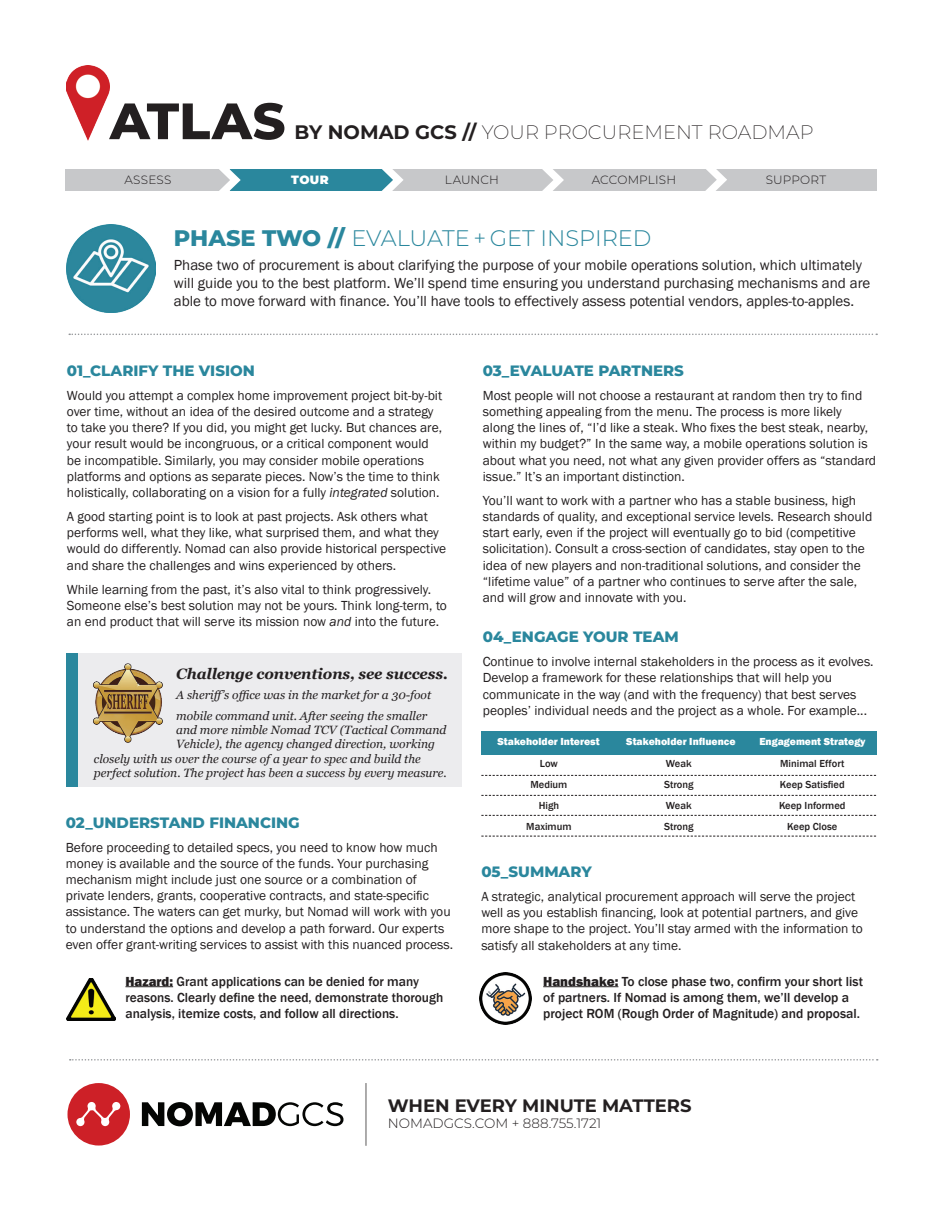
<style>
.page{position:relative;width:945px;height:1215px;background:#fff}
.page>*{position:absolute;margin:0;border:0;box-sizing:border-box;transform-origin:0 0}
.t1{font:800 51px "Montserrat";letter-spacing:.005em;color:#231f20}
.t2{font:300 22.5px "Montserrat";color:#2a879d}
.t3{font:200 19.5px "Montserrat";color:#231f20}
.t4{font:700 18px "Montserrat";color:#231f20}
.t5{font:15px/18px "Franklin Gothic";color:#231f20}
.t6{font:800 15px "Montserrat";color:#2a879d}
.t7{font:italic 700 15px "Georgia";letter-spacing:-.01em;color:#231f20}
.t8{font:13.5px/16.2px "Franklin Gothic";color:#231f20}
.t9{font:500 13.5px/16.2px "Franklin Gothic";color:#231f20}
.t10{font:300 13.5px "Montserrat";color:#231f20}
.t11{font:italic 12px/20.4px "Georgia";color:#231f20}
.t12{font:300 12px "Montserrat";letter-spacing:.015em;color:#231f20}
.t13{font:900 12px "Montserrat";color:#fff}
.t14{font:500 10.5px "Franklin Gothic";color:#231f20}
.t15{font:800 10.5px "Franklin Gothic";color:#fff}
.s1{font-weight:700}
.s2{font-weight:800}
.s3{font-style:italic}
</style>
<div class="page">
<div style="left:217px;top:169px;width:176px;height:22px;background:#2a879d"></div>
<div style="left:481px;top:731px;width:396px;height:23px;background:#2a879d"></div>
<img style="left:67px;top:66px;width:42px;height:74px">
<div style="left:67px;top:653px;width:12px;height:134px;background:#2a879d"></div>
<div style="left:79px;top:653px;width:383px;height:134px;background:#ececee"></div>
<svg style="left:69px;top:334px;width:808px;height:1px"></svg>
<img style="left:67px;top:978px;width:48px;height:43px">
<hr style="left:125px;top:986px;width:48px;height:1px;background:#231f20">
<img style="left:480px;top:972px;width:52px;height:52px">
<hr style="left:543px;top:986px;width:75px;height:1px;background:#231f20">
<div style="left:66px;top:169px;width:164px;height:22px;background:#c7c8ca"></div>
<div style="left:393px;top:169px;width:160px;height:22px;background:#c7c8ca"></div>
<div style="left:550px;top:169px;width:166px;height:21px;background:#c7c8ca"></div>
<div style="left:715px;top:169px;width:162px;height:21px;background:#c7c8ca"></div>
<svg style="left:542px;top:169px;width:22px;height:22px"></svg>
<svg style="left:704px;top:169px;width:23px;height:22px"></svg>
<img style="left:67px;top:224px;width:88px;height:89px">
<img style="left:93px;top:663px;width:70px;height:80px">
<svg style="left:481px;top:775px;width:395px;height:1px"></svg>
<svg style="left:481px;top:795px;width:395px;height:1px"></svg>
<svg style="left:481px;top:815px;width:395px;height:1px"></svg>
<svg style="left:481px;top:836px;width:395px;height:1px"></svg>
<svg style="left:219px;top:169px;width:22px;height:22px"></svg>
<svg style="left:381px;top:169px;width:23px;height:22px"></svg>
<hr style="left:365px;top:1083px;width:2px;height:63px;background:#231f20">
<svg style="left:70px;top:1059px;width:808px;height:2px"></svg>
<svg style="left:68px;top:1083px;width:62px;height:63px"></svg>
<svg style="left:142px;top:1102px;width:201px;height:24px"></svg>
<p class="t1" style="left:110px;top:84px;width:177px">ATLAS</p>
<p class="t3" style="left:295px;top:119px;width:521px"><span class="s1">BY NOMAD GCS //</span> YOUR PROCUREMENT ROADMAP</p>
<p class="t12" style="left:124px;top:172px;width:49px">ASSESS</p>
<p class="t13" style="left:291px;top:171px;width:39px">TOUR</p>
<p class="t12" style="left:445px;top:172px;width:56px">LAUNCH</p>
<p class="t12" style="left:592px;top:172px;width:86px">ACCOMPLISH</p>
<p class="t12" style="left:766px;top:172px;width:62px">SUPPORT</p>
<p class="t2" style="left:174px;top:223px;width:479px"><span class="s2">PHASE TWO //</span> EVALUATE + GET INSPIRED</p>
<p class="t5" style="left:174px;top:257px;width:698px">Phase two of procurement is about clarifying the purpose of your mobile operations solution, which ultimately will guide you to the best platform. We’ll spend time ensuring you understand purchasing mechanisms and are able to move forward with finance. You’ll have tools to effectively assess potential vendors, apples-to-apples.</p>
<p class="t6" style="left:67px;top:360px;width:189px">01_CLARIFY THE VISION</p>
<p class="t8" style="left:67px;top:388px;width:377px">Would you attempt a complex home improvement project bit-by-bit over time, without an idea of the desired outcome and a strategy to take you there? If you did, you might get lucky. But chances are, your result would be incongruous, or a critical component would be incompatible. Similarly, you may consider mobile operations platforms and options as separate pieces. Now’s the time to think holistically, collaborating on a vision for a fully <span class="s3">integrated</span> solution.</p>
<p class="t8" style="left:67px;top:509px;width:381px">A good starting point is to look at past projects. Ask others what performs well, what they like, what surprised them, and what they would do differently. Nomad can also provide historical perspective and share the challenges and wins experienced by others.</p>
<p class="t8" style="left:67px;top:581px;width:382px">While learning from the past, it’s also vital to think progressively.<br>Someone else’s best solution may not be yours. Think long-term, to an end product that will serve its mission now <span class="s3">and</span> into the future.</p>
<p class="t7" style="left:176px;top:664px;width:273px">Challenge conventions, see success.</p>
<p class="t11" style="left:176px;top:685px;width:257px">A sheriff’s office was in the market for a 30-foot mobile command unit. After seeing the smaller</p>
<p class="t11" style="left:176px;top:720px;width:272px">and more nimble Nomad TCV (Tactical Command</p>
<p class="t11" style="left:176px;top:734px;width:260px">Vehicle), the agency changed direction, working</p>
<p class="t11" style="left:94px;top:748px;width:328px">closely with us over the course of a year to spec and build the</p>
<p class="t11" style="left:94px;top:763px;width:354px">perfect solution. The project has been a success by every measure.</p>
<p class="t6" style="left:66px;top:811px;width:236px">02_UNDERSTAND FINANCING</p>
<p class="t8" style="left:66px;top:839px;width:389px">Before proceeding to detailed specs, you need to know how much money is available and the source of the funds. Your purchasing mechanism might include just one source or a combination of private lenders, grants, cooperative contracts, and state-specific assistance. The waters can get murky, but Nomad will work with you to understand the options and develop a path forward. Our experts even offer grant-writing services to assist with this nuanced process.</p>
<p class="t9" style="left:125px;top:973px;width:319px"><span class="s2">Hazard:</span> Grant applications can be denied for many reasons. Clearly define the need, demonstrate thorough analysis, itemize costs, and follow all directions.</p>
<p class="t6" style="left:483px;top:360px;width:203px">03_EVALUATE PARTNERS</p>
<p class="t8" style="left:483px;top:388px;width:395px">Most people will not choose a restaurant at random then try to find something appealing from the menu. The process is more likely along the lines of, “I’d like a steak. Who fixes the best steak, nearby, within my budget?” In the same way, a mobile operations solution is about what you need, not what any given provider offers as “standard issue.” It’s an important distinction.</p>
<p class="t8" style="left:483px;top:493px;width:391px">You’ll want to work with a partner who has a stable business, high standards of quality, and exceptional service levels. Research should start early, even if the project will eventually go to bid (competitive solicitation). Consult a cross-section of candidates, stay open to the idea of new players and non-traditional solutions, and consider the “lifetime value” of a partner who continues to serve after the sale, and will grow and innovate with you.</p>
<p class="t6" style="left:483px;top:626px;width:197px">04_ENGAGE YOUR TEAM</p>
<p class="t8" style="left:483px;top:654px;width:392px">Continue to involve internal stakeholders in the process as it evolves.<br>Develop a framework for these relationships that will help you communicate in the way (and with the frequency) that best serves peoples’ individual needs and the project as a whole. For example...</p>
<p class="t15" style="left:498px;top:735px;width:104px">Stakeholder Interest</p>
<p class="t15" style="left:626px;top:735px;width:111px">Stakeholder Influence</p>
<p class="t15" style="left:759px;top:735px;width:108px">Engagement Strategy</p>
<p class="t14" style="left:666px;top:757px;width:27px">Weak</p>
<p class="t14" style="left:664px;top:778px;width:31px">Strong</p>
<p class="t14" style="left:666px;top:799px;width:27px">Weak</p>
<p class="t14" style="left:664px;top:820px;width:31px">Strong</p>
<p class="t14" style="left:780px;top:757px;width:66px">Minimal Effort</p>
<p class="t14" style="left:780px;top:778px;width:66px">Keep Satisfied</p>
<p class="t14" style="left:779px;top:799px;width:68px">Keep Informed</p>
<p class="t14" style="left:787px;top:820px;width:51px">Keep Close</p>
<p class="t14" style="left:540px;top:757px;width:20px">Low</p>
<p class="t14" style="left:530px;top:778px;width:38px">Medium</p>
<p class="t14" style="left:539px;top:799px;width:22px">High</p>
<p class="t14" style="left:526px;top:820px;width:47px">Maximum</p>
<p class="t6" style="left:481px;top:861px;width:112px">05_SUMMARY</p>
<p class="t8" style="left:481px;top:889px;width:383px">A strategic, analytical procurement approach will serve the project well as you establish financing, look at potential partners, and give more shape to the project. You’ll stay armed with the information to satisfy all stakeholders at any time.</p>
<p class="t9" style="left:543px;top:973px;width:321px"><span class="s2">Handshake:</span> To close phase two, confirm your short list of partners. If Nomad is among them, we’ll develop a project ROM (Rough Order of Magnitude) and proposal.</p>
<p class="t4" style="left:388px;top:1093px;width:305px">WHEN EVERY MINUTE MATTERS</p>
<p class="t10" style="left:388px;top:1114px;width:215px">NOMADGCS.COM + 888.755.1721</p>
</div>
